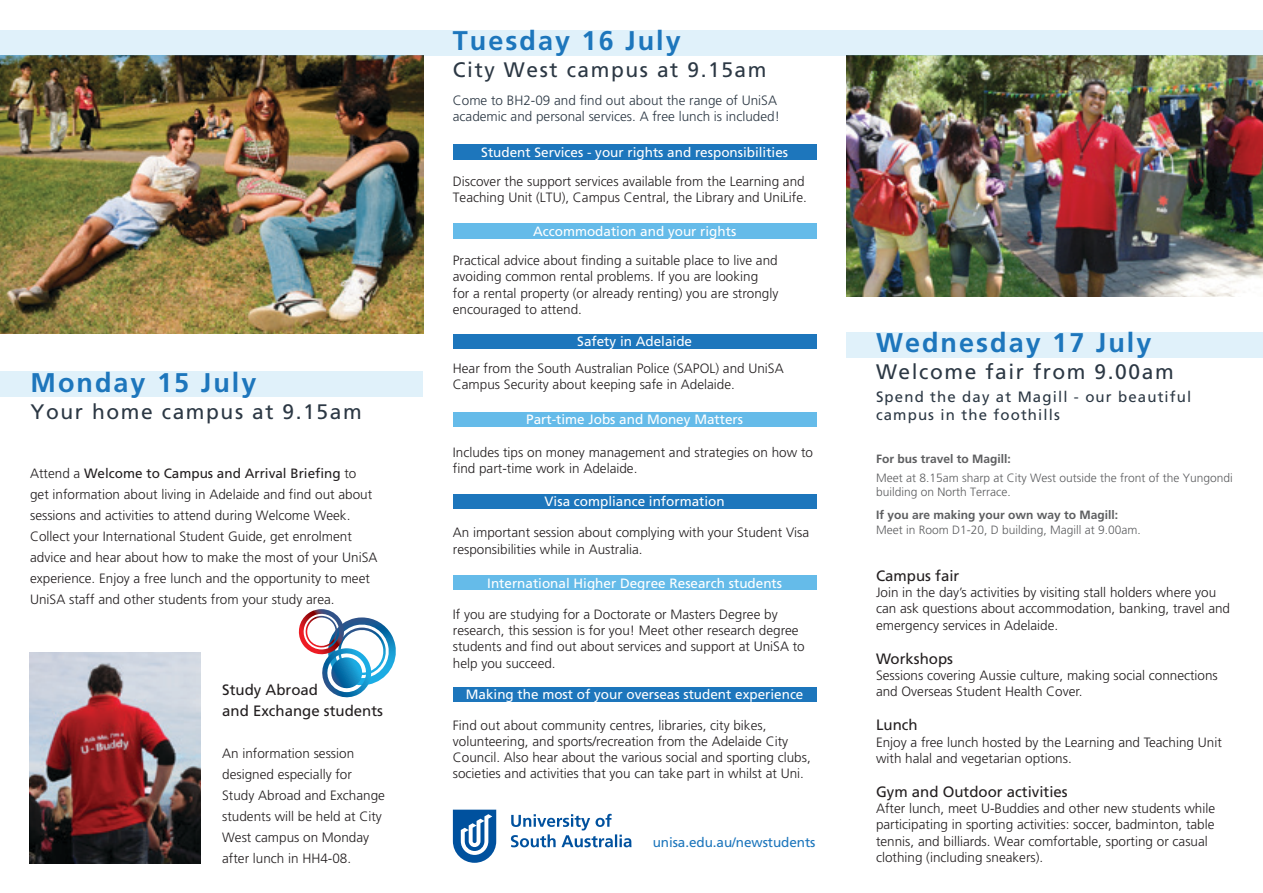
<style>
.page{position:relative;width:1263px;height:893px;background:#fff}
.page>*{position:absolute;margin:0;border:0;box-sizing:border-box;transform-origin:0 0}
.t1{font:700 27px "Frutiger LT Std";letter-spacing:.075em;color:#1d76bc}
.t2{font:21px "Frutiger LT Std";letter-spacing:.075em;color:#2c3844}
.t3{font:15px "Frutiger LT Std";color:#231f20}
.t4{font:15px/18px "Frutiger LT Std";letter-spacing:.075em;color:#2c3844}
.t5{font:300 13.5px/16.2px "Frutiger LT Std";color:#231f20}
.t6{font:13.5px "Frutiger LT Std";color:#fff}
.t7{font:300 13.5px/16.2px "Frutiger LT Std";color:#2c3844}
.t8{font:13.5px "Frutiger LT Std";letter-spacing:-.005em;color:#1d76bc}
.t9{font:300 12px/14.4px "Frutiger LT Std";color:#5d5e60}
.t10{font:700 12px "Frutiger LT Std";color:#5d5e60}
.s1{font-weight:400}
</style>
<div class="page">
<img style="left:0;top:55px;width:423px;height:278px">
<img style="left:846px;top:55px;width:417px;height:242px">
<img style="left:30px;top:653px;width:171px;height:210px">
<div style="left:0;top:371px;width:423px;height:26px;background:#e0f1fa"></div>
<div style="left:0;top:30px;width:1263px;height:25px;background:#e0f1fa"></div>
<div style="left:846px;top:332px;width:417px;height:26px;background:#e0f1fa"></div>
<svg style="left:511px;top:814px;width:120px;height:33px"></svg>
<svg style="left:453px;top:810px;width:43px;height:53px"></svg>
<div style="left:453px;top:145px;width:363px;height:15px;background:#1d76bc"></div>
<div style="left:453px;top:223px;width:363px;height:15px;background:#65bbe9"></div>
<div style="left:453px;top:334px;width:363px;height:14px;background:#1d76bc"></div>
<div style="left:453px;top:412px;width:363px;height:14px;background:#65bbe9"></div>
<div style="left:453px;top:494px;width:363px;height:14px;background:#1d76bc"></div>
<div style="left:453px;top:575px;width:363px;height:15px;background:#65bbe9"></div>
<svg style="left:298px;top:609px;width:98px;height:89px"></svg>
<div style="left:453px;top:687px;width:363px;height:15px;background:#1d76bc"></div>
<p class="t1" style="left:31px;top:366px;width:227px">Monday 15 July</p>
<p class="t2" style="left:31px;top:399px;width:333px">Your home campus at 9.15am</p>
<p class="t5" style="left:30px;top:463px;width:349px;line-height:21px">Attend a <span class="s1">Welcome to Campus and Arrival Briefing</span> to get information about living in Adelaide and find out about sessions and activities to attend during Welcome Week.<br>Collect your International Student Guide, get enrolment advice and hear about how to make the most of your UniSA experience. Enjoy a free lunch and the opportunity to meet UniSA staff and other students from your study area.</p>
<p class="t3" style="left:222px;top:681px;width:97px">Study Abroad</p>
<p class="t3" style="left:222px;top:702px;width:162px">and Exchange students</p>
<p class="t5" style="left:222px;top:743px;width:164px;line-height:21px">An information session designed especially for<br>Study Abroad and Exchange students will be held at City<br>West campus on Monday after lunch in HH4-08.</p>
<p class="t1" style="left:453px;top:25px;width:229px">Tuesday 16 July</p>
<p class="t2" style="left:453px;top:57px;width:315px">City West campus at 9.15am</p>
<p class="t7" style="left:453px;top:92px;width:329px">Come to BH2-09 and find out about the range of UniSA academic and personal services. A free lunch is included!</p>
<p class="t6" style="left:481px;top:145px;width:308px">Student Services - your rights and responsibilities</p>
<p class="t5" style="left:453px;top:174px;width:356px">Discover the support services available from the Learning and<br>Teaching Unit (LTU), Campus Central, the Library and UniLife.</p>
<p class="t6" style="left:533px;top:223px;width:205px">Accommodation and your rights</p>
<p class="t5" style="left:453px;top:253px;width:327px">Practical advice about finding a suitable place to live and avoiding common rental problems. If you are looking<br>for a rental property (or already renting) you are strongly encouraged to attend.</p>
<p class="t6" style="left:577px;top:334px;width:116px">Safety in Adelaide</p>
<p class="t5" style="left:453px;top:360px;width:332px">Hear from the South Australian Police (SAPOL) and UniSA<br>Campus Security about keeping safe in Adelaide.</p>
<p class="t6" style="left:526px;top:412px;width:218px">Part-time Jobs and Money Matters</p>
<p class="t5" style="left:453px;top:444px;width:362px">Includes tips on money management and strategies on how to find part-time work in Adelaide.</p>
<p class="t6" style="left:545px;top:494px;width:182px">Visa compliance information</p>
<p class="t5" style="left:453px;top:525px;width:358px">An important session about complying with your Student Visa responsibilities while in Australia.</p>
<p class="t6" style="left:487px;top:575px;width:296px">International Higher Degree Research students</p>
<p class="t5" style="left:453px;top:606px;width:353px">If you are studying for a Doctorate or Masters Degree by research, this session is for you! Meet other research degree students and find out about services and support at UniSA to help you succeed.</p>
<p class="t6" style="left:466px;top:687px;width:339px">Making the most of your overseas student experience</p>
<p class="t5" style="left:453px;top:717px;width:359px">Find out about community centres, libraries, city bikes, volunteering, and sports/recreation from the Adelaide City Council. Also hear about the various social and sporting clubs, societies and activities that you can take part in whilst at Uni.</p>
<p class="t8" style="left:653px;top:834px;width:164px">unisa.edu.au/newstudents</p>
<p class="t1" style="left:876px;top:327px;width:277px">Wednesday 17 July</p>
<p class="t2" style="left:876px;top:360px;width:299px">Welcome fair from 9.00am</p>
<p class="t4" style="left:876px;top:387px;width:317px">Spend the day at Magill - our beautiful campus in the foothills</p>
<p class="t10" style="left:876px;top:452px;width:136px">For bus travel to Magill:</p>
<p class="t9" style="left:876px;top:471px;width:358px">Meet at 8.15am sharp at City West outside the front of the Yungondi building on North Terrace.</p>
<p class="t10" style="left:876px;top:508px;width:244px">If you are making your own way to Magill:</p>
<p class="t9" style="left:876px;top:522px;width:266px">Meet in Room D1-20, D building, Magill at 9.00am.</p>
<p class="t3" style="left:876px;top:567px;width:85px">Campus fair</p>
<p class="t5" style="left:876px;top:585px;width:356px">Join in the day’s activities by visiting stall holders where you can ask questions about accommodation, banking, travel and emergency services in Adelaide.</p>
<p class="t3" style="left:876px;top:650px;width:79px">Workshops</p>
<p class="t5" style="left:876px;top:667px;width:343px">Sessions covering Aussie culture, making social connections and Overseas Student Health Cover.</p>
<p class="t3" style="left:876px;top:716px;width:43px">Lunch</p>
<p class="t5" style="left:876px;top:734px;width:347px">Enjoy a free lunch hosted by the Learning and Teaching Unit with halal and vegetarian options.</p>
<p class="t3" style="left:876px;top:783px;width:193px">Gym and Outdoor activities</p>
<p class="t5" style="left:876px;top:801px;width:341px">After lunch, meet U-Buddies and other new students while participating in sporting activities: soccer, badminton, table tennis, and billiards. Wear comfortable, sporting or casual clothing (including sneakers).</p>
</div>
